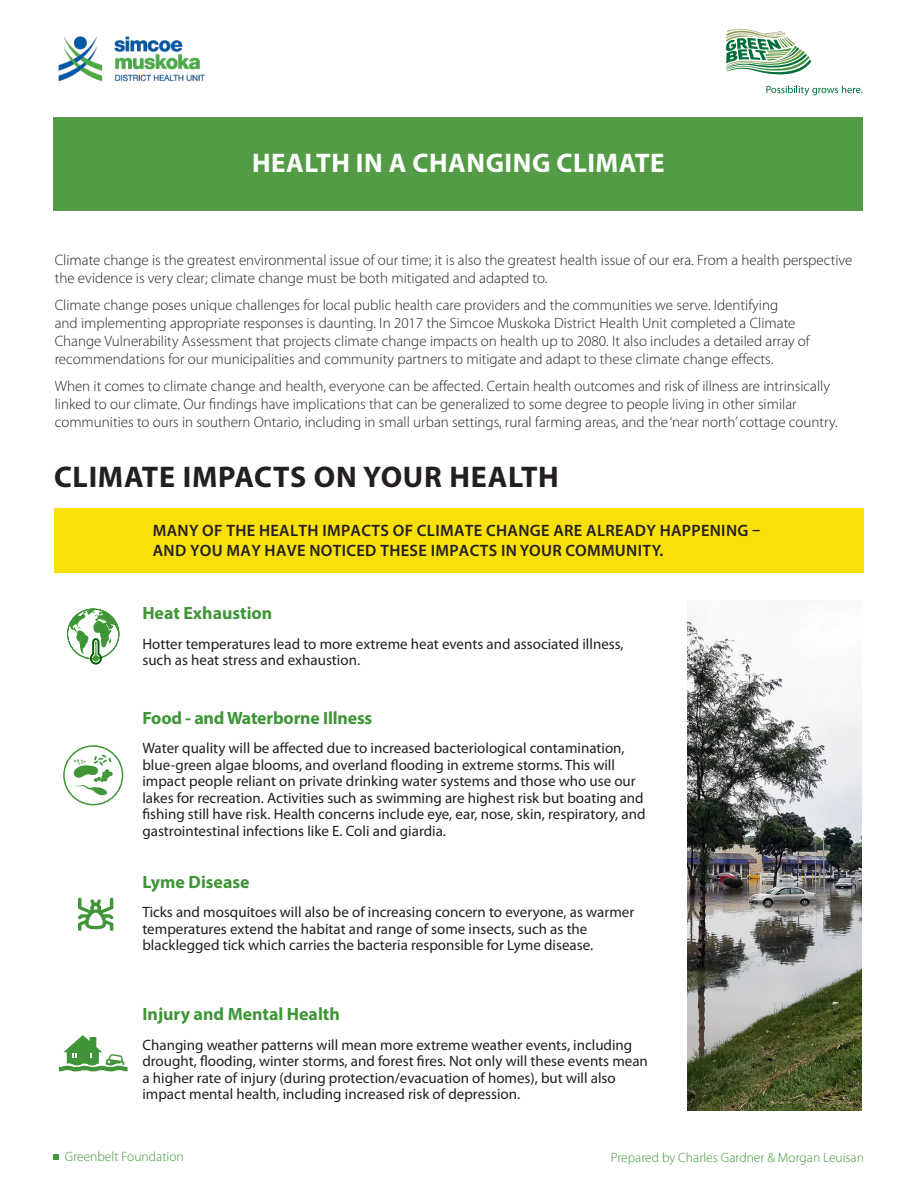
<style>
.page{position:relative;width:918px;height:1188px;background:#fff}
.page>*{position:absolute;margin:0;border:0;box-sizing:border-box;transform-origin:0 0}
.t1{font:700 30px "Myriad Pro";letter-spacing:.025em;color:#231f20}
.t2{font:700 27px "Myriad Pro";letter-spacing:.02em;color:#fff}
.t3{font:700 17.85px "Myriad Pro";color:#3f9537}
.t4{font:600 16.5px/19.8px "Myriad Pro";letter-spacing:.02em;color:#231f20}
.t5{font:15px/16.5px "Myriad Pro";color:#231f20}
.t6{font:300 15px/18px "Myriad Pro";color:#231f20}
.t7{font:300 13.5px "Myriad Pro";color:#3f9537}
</style>
<div class="page">
<div style="left:54px;top:508px;width:810px;height:64px;background:#f8e008"></div>
<div style="left:53px;top:117px;width:810px;height:94px;background:#539b44"></div>
<svg style="left:67px;top:608px;width:53px;height:56px"></svg>
<svg style="left:53px;top:1155px;width:6px;height:5px"></svg>
<svg style="left:726px;top:29px;width:136px;height:66px"></svg>
<img style="left:58px;top:36px;width:147px;height:45px">
<img style="left:687px;top:620px;width:175px;height:491px">
<svg style="left:73px;top:755px;width:40px;height:41px"></svg>
<div style="left:63px;top:745px;width:60px;height:60px;border:2px solid #3f9537;border-radius:50%"></div>
<svg style="left:78px;top:898px;width:36px;height:33px"></svg>
<svg style="left:59px;top:1035px;width:69px;height:37px"></svg>
<p class="t2" style="left:252px;top:146px;width:414px">HEALTH IN A CHANGING CLIMATE</p>
<p class="t6" style="left:55px;top:251px;width:799px">Climate change is the greatest environmental issue of our time; it is also the greatest health issue of our era. From a health perspective the evidence is very clear; climate change must be both mitigated and adapted to.</p>
<p class="t6" style="left:55px;top:296px;width:757px">Climate change poses unique challenges for local public health care providers and the communities we serve. Identifying<br>and implementing appropriate responses is daunting. In 2017 the Simcoe Muskoka District Health Unit completed a Climate Change Vulnerability Assessment that projects climate change impacts on health up to 2080. It also includes a detailed array of recommendations for our municipalities and community partners to mitigate and adapt to these climate change effects.</p>
<p class="t6" style="left:55px;top:377px;width:785px">When it comes to climate change and health, everyone can be affected. Certain health outcomes and risk of illness are intrinsically linked to our climate. Our findings have implications that can be generalized to some degree to people living in other similar communities to ours in southern Ontario, including in small urban settings, rural farming areas, and the ‘near north’ cottage country.</p>
<p class="t1" style="left:54px;top:458px;width:506px">CLIMATE IMPACTS ON YOUR HEALTH</p>
<p class="t4" style="left:153px;top:521px;width:609px">MANY OF THE HEALTH IMPACTS OF CLIMATE CHANGE ARE ALREADY HAPPENING –<br>AND YOU MAY HAVE NOTICED THESE IMPACTS IN YOUR COMMUNITY.</p>
<p class="t3" style="left:142px;top:602px;width:131px">Heat Exhaustion</p>
<p class="t5" style="left:142px;top:635px;width:483px">Hotter temperatures lead to more extreme heat events and associated illness,</p>
<p class="t5" style="left:142px;top:652px;width:219px">such as heat stress and exhaustion.</p>
<p class="t3" style="left:142px;top:706px;width:231px">Food - and Waterborne Illness</p>
<p class="t5" style="left:142px;top:740px;width:505px">Water quality will be affected due to increased bacteriological contamination, blue-green algae blooms, and overland flooding in extreme storms. This will impact people reliant on private drinking water systems and those who use our lakes for recreation. Activities such as swimming are highest risk but boating and fishing still have risk. Health concerns include eye, ear, nose, skin, respiratory, and gastrointestinal infections like E. Coli and giardia.</p>
<p class="t3" style="left:142px;top:870px;width:109px">Lyme Disease</p>
<p class="t5" style="left:142px;top:904px;width:493px">Ticks and mosquitoes will also be of increasing concern to everyone, as warmer temperatures extend the habitat and range of some insects, such as the blacklegged tick which carries the bacteria responsible for Lyme disease.</p>
<p class="t3" style="left:142px;top:1003px;width:199px">Injury and Mental Health</p>
<p class="t5" style="left:142px;top:1036px;width:507px">Changing weather patterns will mean more extreme weather events, including drought, flooding, winter storms, and forest fires. Not only will these events mean a higher rate of injury (during protection/evacuation of homes), but will also impact mental health, including increased risk of depression.</p>
<p class="t7" style="left:65px;top:1148px;width:120px">Greenbelt Foundation</p>
<p class="t7" style="left:611px;top:1150px;width:255px">Prepared by Charles Gardner &amp; Morgan Leuisan</p>
</div>
